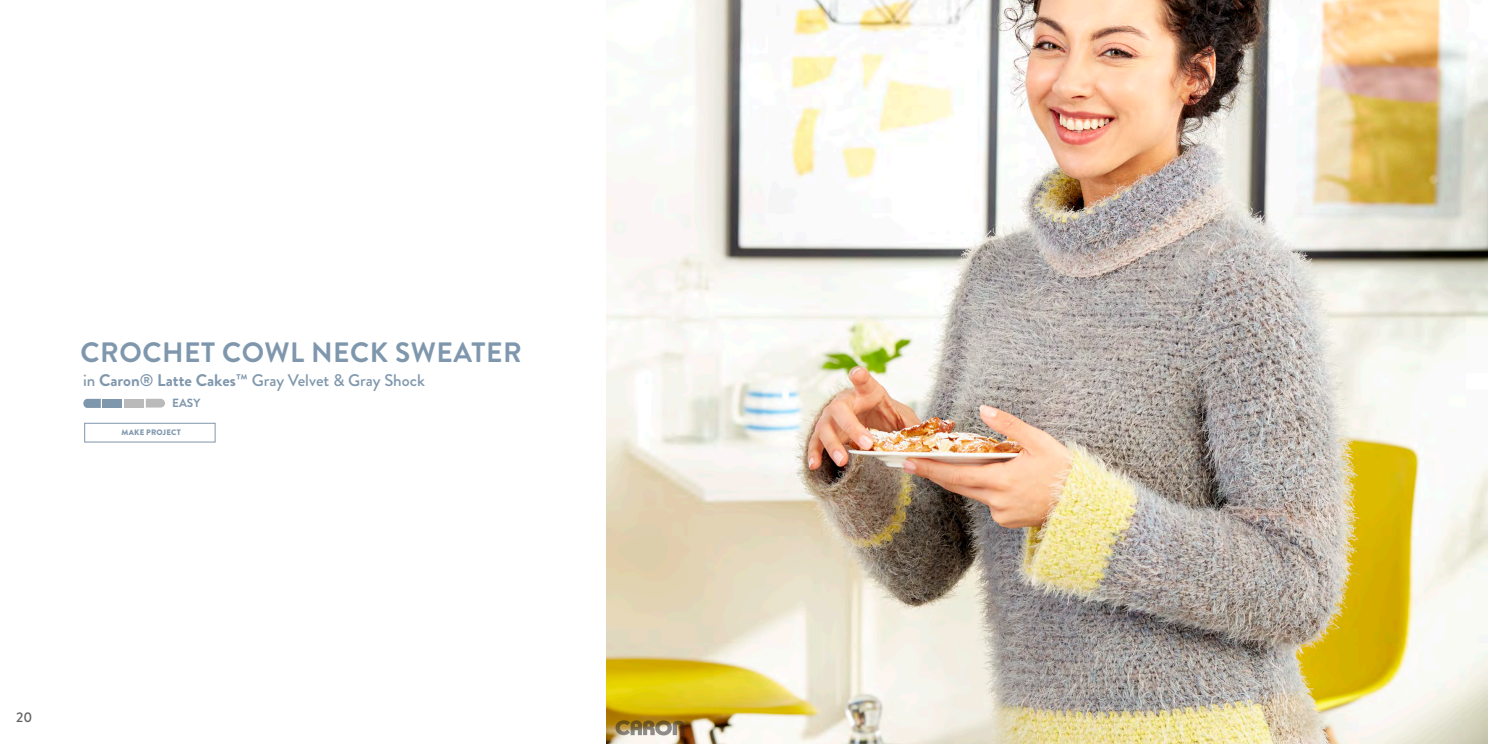
<style>
.page{position:relative;width:1488px;height:744px;background:#fff}
.page>*{position:absolute;margin:0;border:0;box-sizing:border-box;transform-origin:0 0}
.t1{font:700 28px "Brandon Grotesque";letter-spacing:.02em;color:#7f97ad}
.t2{font:500 16.8px "Brandon Grotesque";color:#7f97ad}
.t3{font:500 14px "Brandon Grotesque";color:#5f6060}
.t4{font:700 11.9px "Brandon Grotesque";color:#7f97ad}
.t5{font:900 7.96px "Brandon Grotesque";letter-spacing:.02em;color:#7f97ad}
.s1{font-weight:700}
</style>
<div class="page">
<img style="left:606px;top:0;width:882px;height:744px">
<svg style="left:83px;top:399px;width:18px;height:9px"></svg>
<div style="left:103px;top:399px;width:19px;height:8px;background:#7f97ad"></div>
<div style="left:124px;top:399px;width:20px;height:8px;background:#bababa"></div>
<svg style="left:146px;top:399px;width:19px;height:8px"></svg>
<div style="left:84px;top:423px;width:131px;height:19px;border:1px solid #7f97ad"></div>
<svg style="left:615px;top:720px;width:73px;height:15px"></svg>
<p class="t1" style="left:80px;top:332px;width:443px">CROCHET COWL NECK SWEATER</p>
<p class="t4" style="left:172px;top:394px;width:30px">EASY</p>
<p class="t5" style="left:122px;top:427px;width:61px">MAKE PROJECT</p>
<p class="t2" style="left:83px;top:369px;width:343px">in <span class="s1">Caron</span>® <span class="s1">Latte Cakes</span>™ Gray Velvet &amp; Gray Shock</p>
<p class="t3" style="left:16px;top:708px;width:18px">20</p>
</div>
